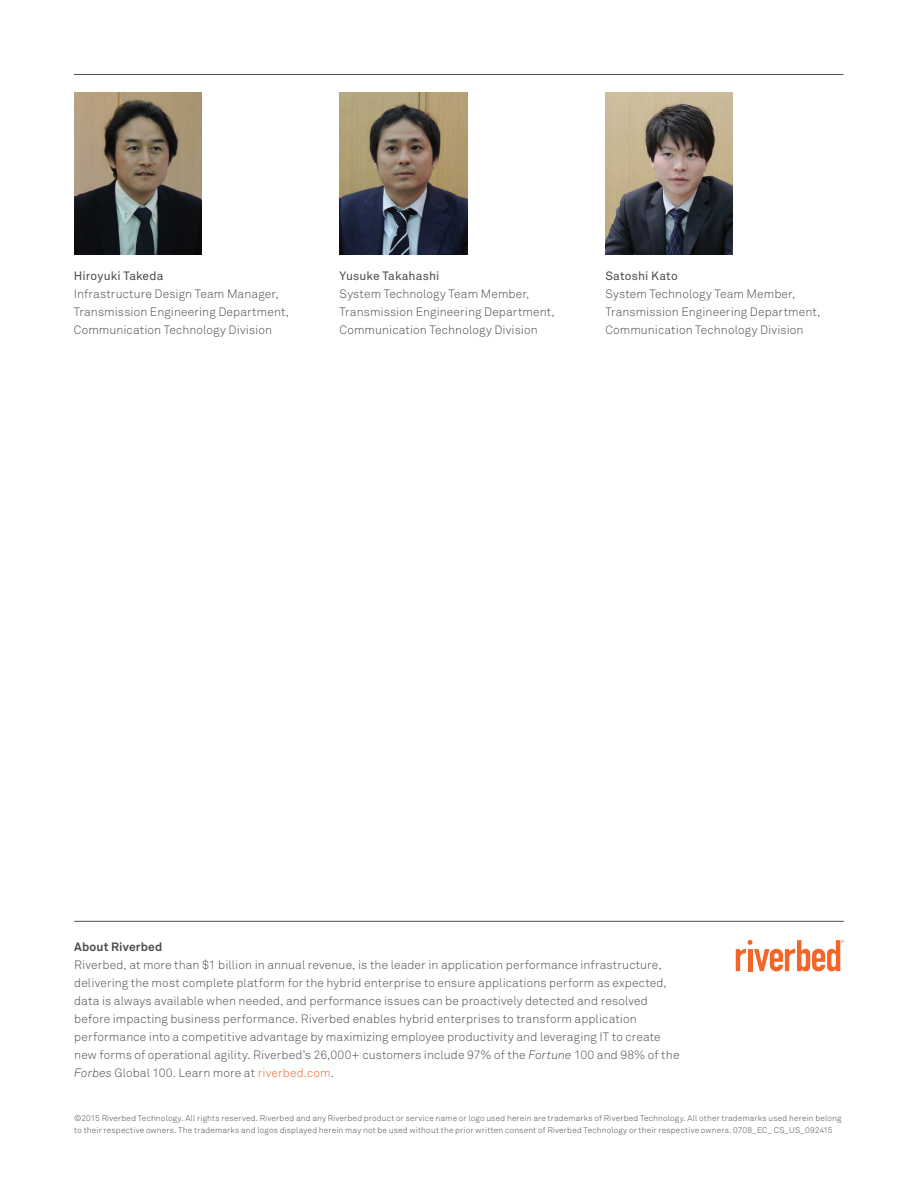
<style>
.page{position:relative;width:918px;height:1188px;background:#fff}
.page>*{position:absolute;margin:0;border:0;box-sizing:border-box;transform-origin:0 0}
.t1{font:300 12px/18px "Akkurat Pro";letter-spacing:.01em;color:#4b4c4d}
.t2{font:12px "Akkurat Pro";letter-spacing:.01em;color:#4b4c4d}
.t3{font:700 12px "Akkurat Pro";letter-spacing:.015em;color:#4b4c4d}
.t4{font:300 8.25px/12.8px "Akkurat Pro";letter-spacing:.02em;color:#4b4c4d}
.s1{font-style:italic}
.s2{color:#f26729}
</style>
<div class="page">
<hr style="left:74px;top:921px;width:770px;height:1px;background:#4b4c4d">
<svg style="left:736px;top:940px;width:108px;height:31px"></svg>
<hr style="left:74px;top:74px;width:769px;height:1px;background:#4b4c4d">
<img style="left:74px;top:92px;width:128px;height:162px">
<img style="left:340px;top:92px;width:127px;height:162px">
<img style="left:605px;top:92px;width:128px;height:162px">
<p class="t2" style="left:74px;top:268px;width:91px">Hiroyuki Takeda</p>
<p class="t1" style="left:74px;top:284px;width:217px">Infrastructure Design Team Manager,<br>Transmission Engineering Department,<br>Communication Technology Division</p>
<p class="t2" style="left:340px;top:268px;width:101px">Yusuke Takahashi</p>
<p class="t1" style="left:340px;top:284px;width:217px">System Technology Team Member,<br>Transmission Engineering Department,<br>Communication Technology Division</p>
<p class="t2" style="left:605px;top:268px;width:74px">Satoshi Kato</p>
<p class="t1" style="left:605px;top:284px;width:217px">System Technology Team Member,<br>Transmission Engineering Department,<br>Communication Technology Division</p>
<p class="t3" style="left:74px;top:939px;width:90px">About Riverbed</p>
<p class="t1" style="left:74px;top:956px;width:607px">Riverbed, at more than $1 billion in annual revenue, is the leader in application performance infrastructure, delivering the most complete platform for the hybrid enterprise to ensure applications perform as expected, data is always available when needed, and performance issues can be proactively detected and resolved before impacting business performance. Riverbed enables hybrid enterprises to transform application performance into a competitive advantage by maximizing employee productivity and leveraging IT to create new forms of operational agility. Riverbed’s 26,000+ customers include 97% of the <span class="s1">Fortune</span> 100 and 98% of the <span class="s1">Forbes</span> Global 100. Learn more at <span class="s2">riverbed.com</span>.</p>
<p class="t4" style="left:74px;top:1111px;width:769px">©2015 Riverbed Technology. All rights reserved. Riverbed and any Riverbed product or service name or logo used herein are trademarks of Riverbed Technology. All other trademarks used herein belong to their respective owners. The trademarks and logos displayed herein may not be used without the prior written consent of Riverbed Technology or their respective owners. 0708_EC_ CS_US_092415</p>
</div>
